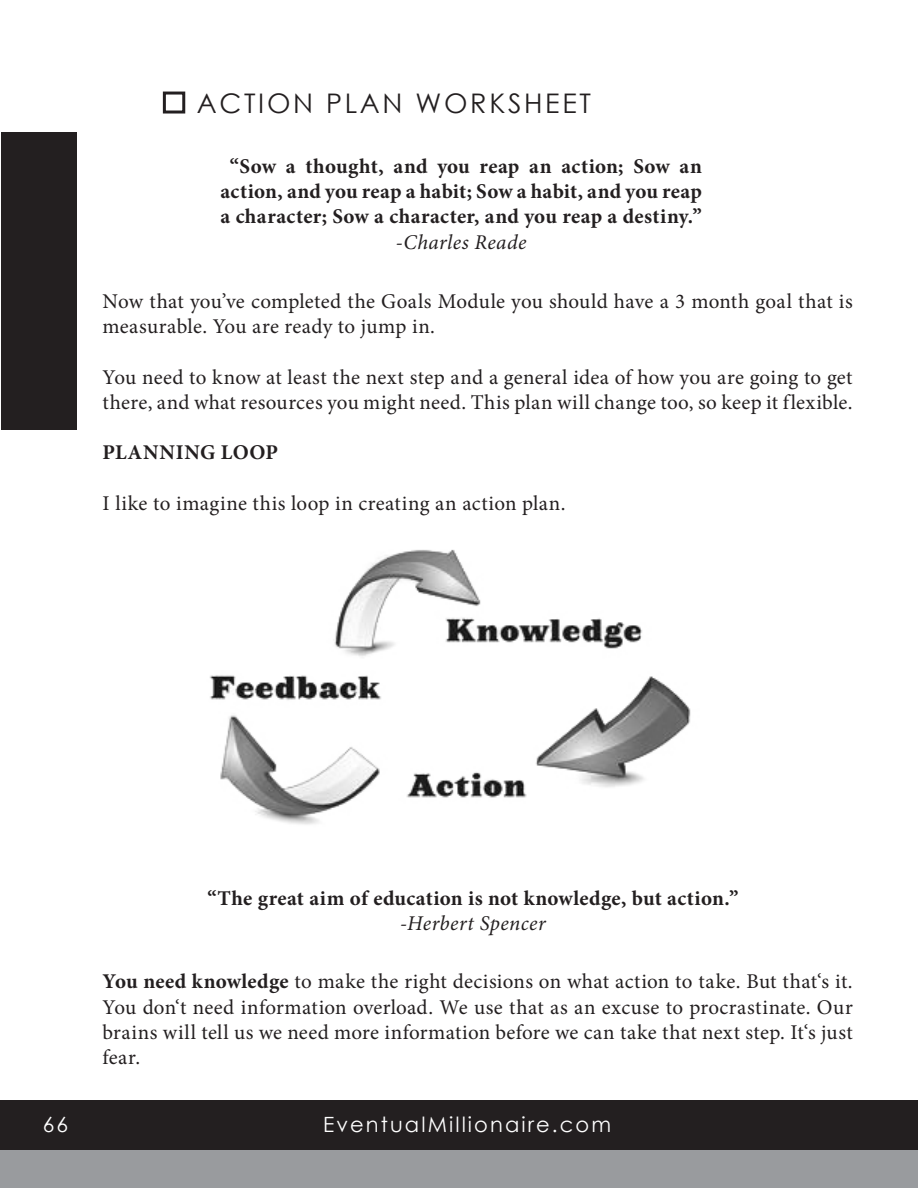
<style>
.page{position:relative;width:918px;height:1188px;background:#fff}
.page>*{position:absolute;margin:0;border:0;box-sizing:border-box;transform-origin:0 0}
.Subtitle_18pt_regula{font:27px "Century Gothic";letter-spacing:.1em;color:#231f20}
.Normal_12pt_light{font:21px/25.2px "Minion Pro";letter-spacing:.015em;color:#231f20}
.Normal_12pt_light-2{font:700 21px/25.2px "Minion Pro";letter-spacing:.015em;color:#231f20;text-align:center}
.Normal_12pt_light-3{font:italic 21px "Minion Pro";letter-spacing:.02em;color:#231f20}
.Subtitle_18pt_regula-2{font:21px "Century Gothic";letter-spacing:.1em;color:#fff}
.s1{font-weight:700}
</style>
<div class="page">
<div style="left:1px;top:1100px;width:917px;height:51px;background:#231f20"></div>
<div style="left:1px;top:1151px;width:917px;height:37px;background:#999b9e"></div>
<div style="left:1px;top:133px;width:75px;height:297px;background:#231f20"></div>
<div style="left:163px;top:92px;width:22px;height:22px;border:3px solid #231f20"></div>
<img style="left:209px;top:549px;width:482px;height:276px">
<p class="Subtitle_18pt_regula" style="left:197px;top:84px;width:396px">ACTION PLAN WORKSHEET</p>
<p class="Normal_12pt_light-2" style="left:220px;top:153px;width:483px">“Sow a thought, and you reap an action; Sow an action, and you reap a habit; Sow a habit, and you reap a character; Sow a character, and you reap a destiny.”</p>
<p class="Normal_12pt_light-3" style="left:396px;top:228px;width:132px">-Charles Reade</p>
<p class="Normal_12pt_light" style="left:103px;top:289px;width:752px">Now that you’ve completed the Goals Module you should have a 3 month goal that is measurable. You are ready to jump in.</p>
<p class="Normal_12pt_light" style="left:103px;top:364px;width:752px">You need to know at least the next step and a general idea of how you are going to get there, and what resources you might need. This plan will change too, so keep it flexible.</p>
<p class="Normal_12pt_light-2" style="left:103px;top:440px;width:177px">PLANNING LOOP</p>
<p class="Normal_12pt_light" style="left:103px;top:490px;width:465px">I like to imagine this loop in creating an action plan.</p>
<p class="Subtitle_18pt_regula-2" style="left:43px;top:1110px;width:27px">66</p>
<p class="Normal_12pt_light-2" style="left:208px;top:885px;width:532px">“The great aim of education is not knowledge, but action.”</p>
<p class="Normal_12pt_light-3" style="left:400px;top:909px;width:147px">-Herbert Spencer</p>
<p class="Normal_12pt_light" style="left:103px;top:969px;width:752px;text-align:justify"><span class="s1">You need knowledge</span> to make the right decisions on what action to take. But that‘s it.<br>You don‘t need information overload. We use that as an excuse to procrastinate. Our brains will tell us we need more information before we can take that next step. It‘s just fear.</p>
<p class="Subtitle_18pt_regula-2" style="left:323px;top:1110px;width:290px">EventualMillionaire.com</p>
</div>
